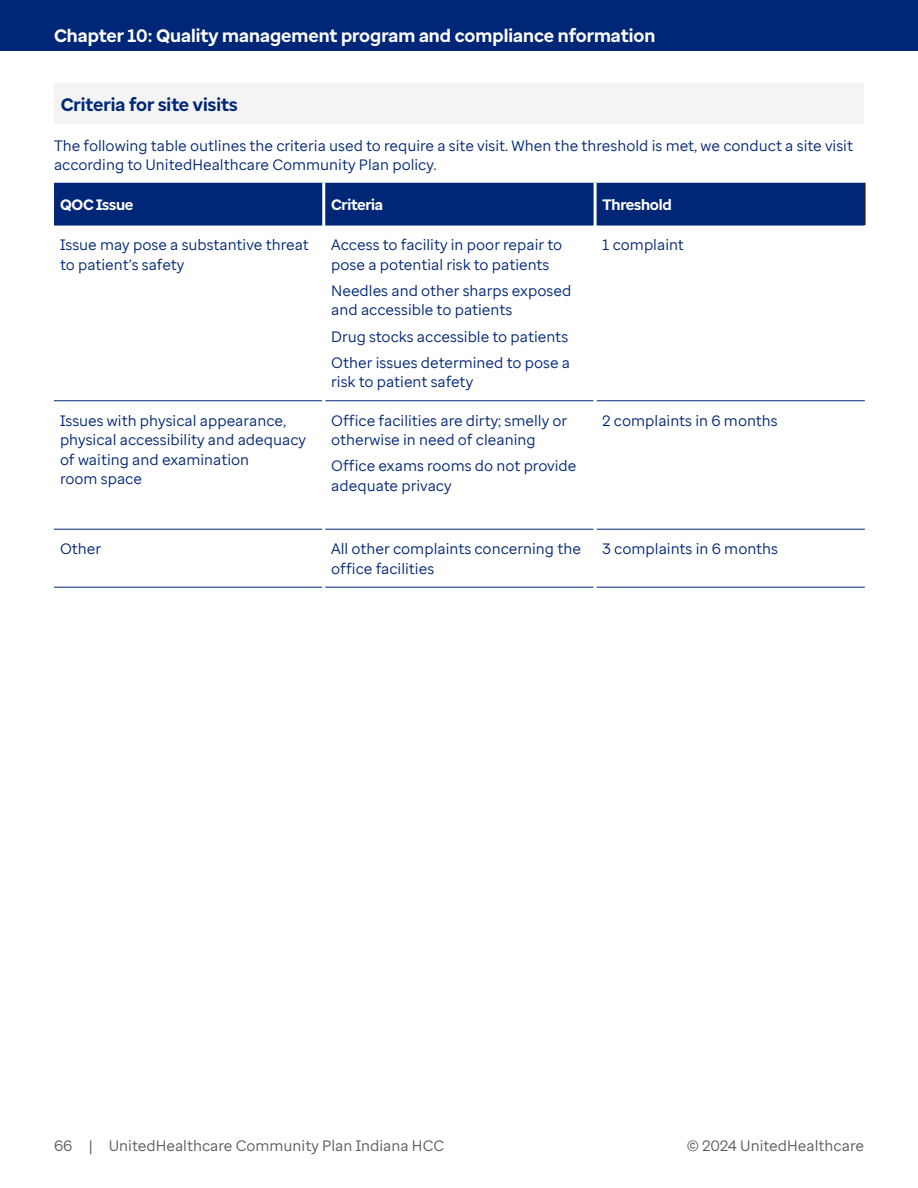
<style>
.page{position:relative;width:918px;height:1188px;background:#fff}
.page>*{position:absolute;margin:0;border:0;box-sizing:border-box;transform-origin:0 0}
.t1{font:700 18px "Enterprise Sans";color:#fff}
.H5_Sans_Gray_Shading{font:700 18px "Enterprise Sans";color:#002677}
.Body{font:15px/19.5px "Enterprise Sans";color:#002677}
.t2{font:15px "Enterprise Sans";color:#5a5a5a}
.t3{font:700 15px "Enterprise Sans";letter-spacing:-.02em;color:#fff}
</style>
<div class="page">
<div style="left:0;top:0;width:918px;height:51px;background:#002677"></div>
<div style="left:54px;top:83px;width:810px;height:41px;background:#f4f4f4"></div>
<div style="left:54px;top:183px;width:810px;height:42px;background:#002677"></div>
<hr style="left:864px;top:183px;width:2px;height:42px;background:#231f20">
<hr style="left:54px;top:587px;width:268px;height:1px;background:#002677">
<hr style="left:325px;top:587px;width:269px;height:1px;background:#002677">
<hr style="left:597px;top:587px;width:268px;height:1px;background:#002677">
<hr style="left:54px;top:225px;width:268px;height:1px;background:#002677">
<hr style="left:54px;top:400px;width:268px;height:1px;background:#002677">
<hr style="left:325px;top:225px;width:269px;height:1px;background:#002677">
<hr style="left:325px;top:400px;width:269px;height:1px;background:#002677">
<hr style="left:597px;top:225px;width:267px;height:1px;background:#002677">
<hr style="left:597px;top:400px;width:268px;height:1px;background:#002677">
<hr style="left:54px;top:529px;width:268px;height:1px;background:#002677">
<hr style="left:325px;top:529px;width:269px;height:1px;background:#002677">
<hr style="left:597px;top:529px;width:268px;height:1px;background:#002677">
<hr style="left:322px;top:183px;width:3px;height:42px;background:#fff">
<hr style="left:594px;top:183px;width:3px;height:42px;background:#fff">
<p class="t1" style="left:54px;top:24px;width:603px">Chapter 10: Quality management program and compliance nformation</p>
<p class="H5_Sans_Gray_Shading" style="left:61px;top:93px;width:178px">Criteria for site visits</p>
<p class="Body" style="left:54px;top:135px;width:801px">The following table outlines the criteria used to require a site visit. When the threshold is met, we conduct a site visit according to UnitedHealthcare Community Plan policy.</p>
<p class="t3" style="left:60px;top:195px;width:75px">QOC Issue</p>
<p class="t3" style="left:331px;top:195px;width:53px">Criteria</p>
<p class="t3" style="left:603px;top:195px;width:71px">Threshold</p>
<p class="Body" style="left:60px;top:235px;width:250px">Issue may pose a substantive threat to patient’s safety</p>
<p class="Body" style="left:331px;top:235px;width:232px">Access to facility in poor repair to pose a potential risk to patients</p>
<p class="Body" style="left:331px;top:281px;width:242px">Needles and other sharps exposed and accessible to patients</p>
<p class="Body" style="left:331px;top:326px;width:238px">Drug stocks accessible to patients</p>
<p class="Body" style="left:331px;top:353px;width:240px">Other issues determined to pose a risk to patient safety</p>
<p class="Body" style="left:603px;top:235px;width:83px">1 complaint</p>
<p class="Body" style="left:60px;top:411px;width:248px">Issues with physical appearance, physical accessibility and adequacy of waiting and examination<br>room space</p>
<p class="Body" style="left:331px;top:411px;width:237px">Office facilities are dirty; smelly or otherwise in need of cleaning</p>
<p class="Body" style="left:331px;top:456px;width:247px">Office exams rooms do not provide adequate privacy</p>
<p class="Body" style="left:603px;top:411px;width:177px">2 complaints in 6 months</p>
<p class="Body" style="left:60px;top:539px;width:43px">Other</p>
<p class="Body" style="left:331px;top:539px;width:251px">All other complaints concerning the office facilities</p>
<p class="Body" style="left:603px;top:539px;width:177px">3 complaints in 6 months</p>
<p class="t2" style="left:54px;top:1136px;width:392px">66 | UnitedHealthcare Community Plan Indiana HCC</p>
<p class="t2" style="left:687px;top:1136px;width:178px">© 2024 UnitedHealthcare</p>
</div>
